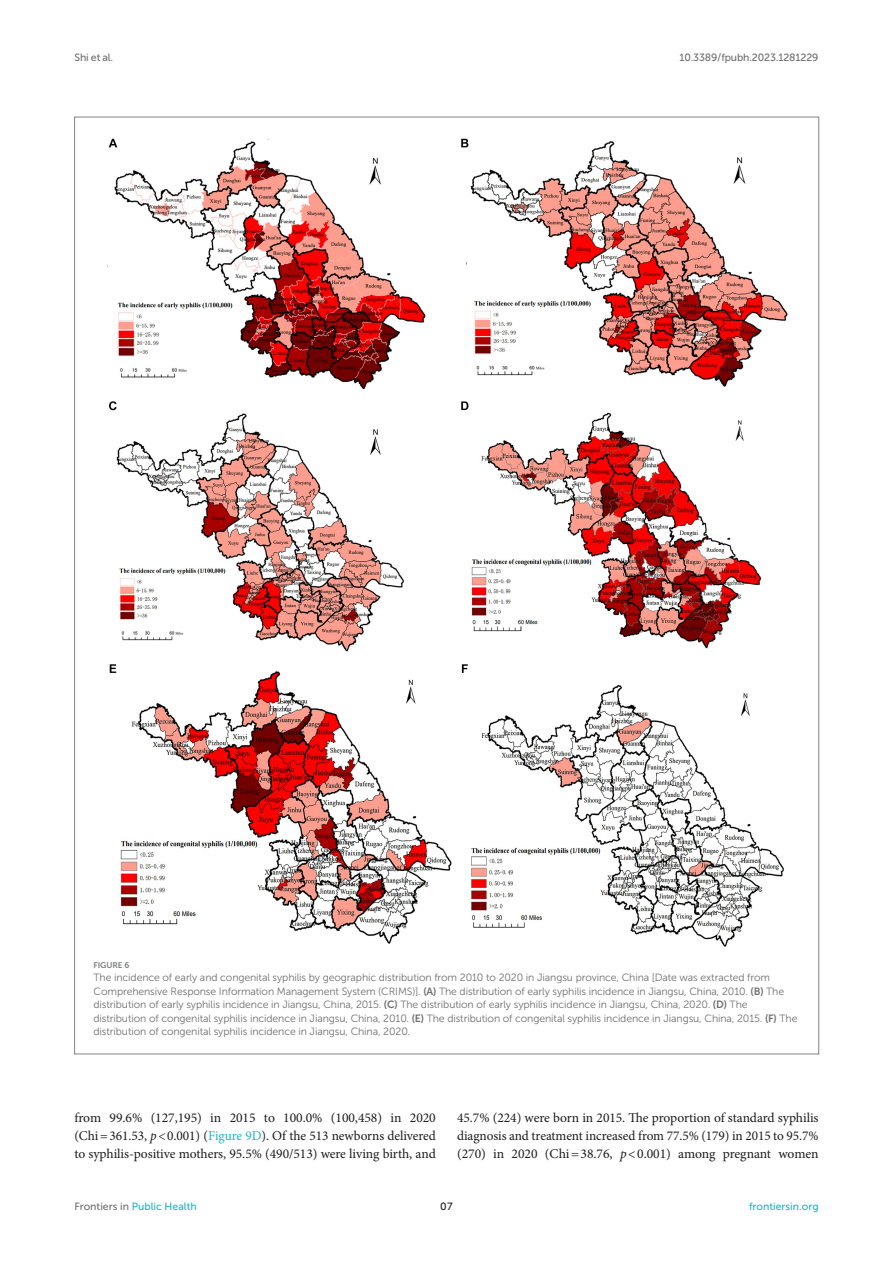
<style>
.page{position:relative;width:893px;height:1263px;background:#fff}
.page>*{position:absolute;margin:0;border:0;box-sizing:border-box;transform-origin:0 0}
.TEXT{font:13.5px/18px "Minion Pro";letter-spacing:-.005em;color:#1b1c1b;text-align:justify}
.FIG_LEG{font:10.5px/13.5px "Museo Sans 300";letter-spacing:-.01em;color:#706f70}
.t1{font:10.5px "Museo Sans 500";color:#1db5c3}
.t2{font:10.5px "Museo Sans 500";letter-spacing:-.015em;color:#706f70}
.t3{font:10.5px "Museo Sans 500";color:#1b1c1b}
.FIG_HD{font:8.25px "Museo Sans 700";letter-spacing:-.01em;color:#7e7f7f}
.s1{font-family:"Museo Sans 700"}
.s2{font-style:italic}
.s3{color:#1db5c3}
.s4{color:#706f70}
</style>
<div class="page">
<img style="left:107px;top:138px;width:681px;height:809px">
<p class="t2" style="left:74px;top:51px;width:40px">Shi et al.</p>
<p class="t2" style="left:679px;top:51px;width:141px">10.3389/fpubh.2023.1281229</p>
<p class="FIG_HD" style="left:94px;top:960px;width:37px">FIGURE 6</p>
<p class="FIG_LEG" style="left:94px;top:971px;width:705px">The incidence of early and congenital syphilis by geographic distribution from 2010 to 2020 in Jiangsu province, China [Date was extracted from Comprehensive Response Information Management System (CRIMS)]. <span class="s1">(A)</span> The distribution of early syphilis incidence in Jiangsu, China, 2010. <span class="s1">(B)</span> The distribution of early syphilis incidence in Jiangsu, China, 2015. <span class="s1">(C)</span> The distribution of early syphilis incidence in Jiangsu, China, 2020. <span class="s1">(D)</span> The distribution of congenital syphilis incidence in Jiangsu, China, 2010. <span class="s1">(E)</span> The distribution of congenital syphilis incidence in Jiangsu, China, 2015. <span class="s1">(F)</span> The distribution of congenital syphilis incidence in Jiangsu, China, 2020.</p>
<p class="TEXT" style="left:74px;top:1109px;width:363px">from 99.6% (127,195) in 2015 to 100.0% (100,458) in 2020 (Chi=361.53, <span class="s2">p</span>&lt;0.001) (<span class="s3">Figure 9D</span>). Of the 513 newborns delivered to syphilis-positive mothers, 95.5% (490/513) were living birth, and</p>
<p class="TEXT" style="left:457px;top:1109px;width:363px">45.7% (224) were born in 2015. The proportion of standard syphilis diagnosis and treatment increased from 77.5% (179) in 2015 to 95.7% (270) in 2020 (Chi=38.76, <span class="s2">p</span>&lt;0.001) among pregnant women</p>
<p class="t1" style="left:74px;top:1200px;width:124px"><span class="s4">Frontiers in</span> Public Health</p>
<p class="t3" style="left:440px;top:1200px;width:14px">07</p>
<p class="t1" style="left:749px;top:1200px;width:71px">frontiersin.org</p>
</div>
